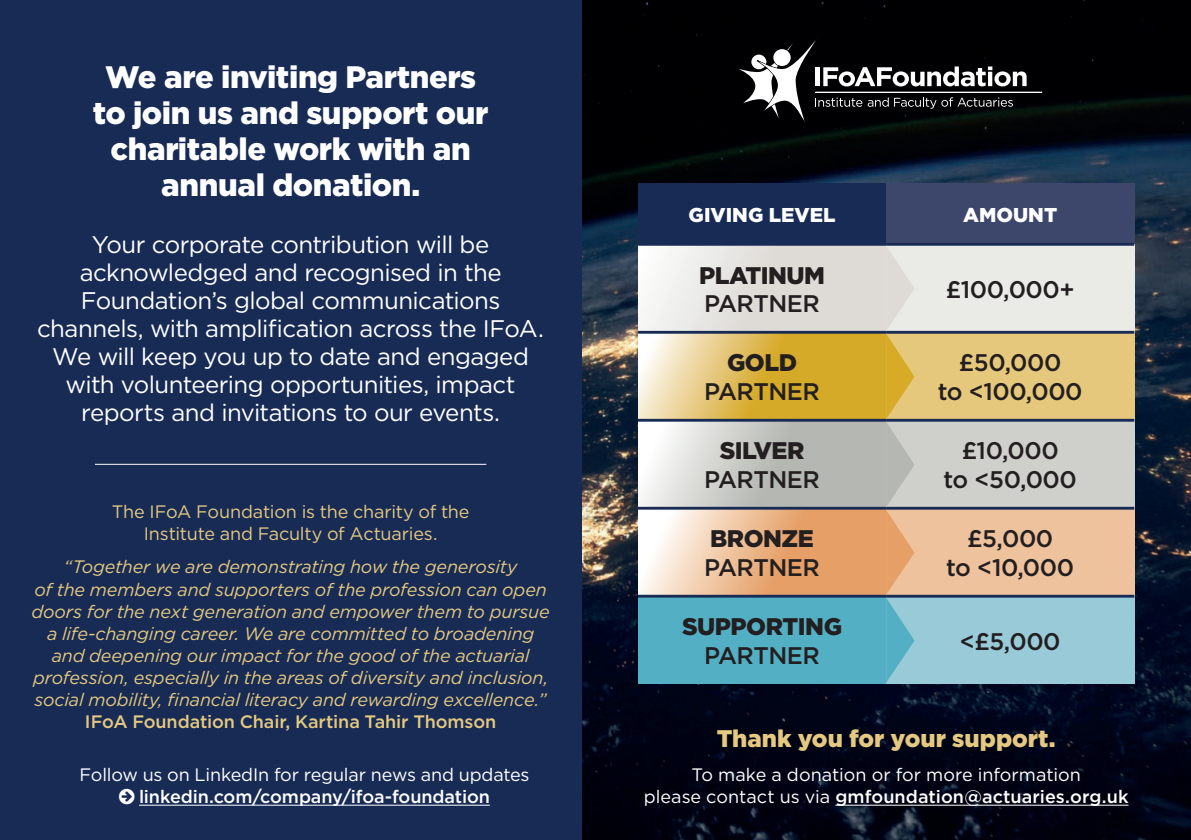
<style>
.page{position:relative;width:1191px;height:840px;background:#fff}
.page>*{position:absolute;margin:0;border:0;box-sizing:border-box;transform-origin:0 0}
.t1{font:900 31px/36px "Gotham";letter-spacing:-.015em;color:#fff;text-align:center}
.t2{font:24px/28px "Gotham";letter-spacing:-.025em;color:#fff;text-align:center}
.t3{font:500 24px/28.8px "Gotham";letter-spacing:-.02em;color:#231f20;text-align:center}
.t4{font:900 24px "Gotham";letter-spacing:-.02em;color:#231f20}
.t5{font:900 24px "Gotham";letter-spacing:-.005em;color:#e6c980}
.t6{font:900 20px "Gotham";color:#fff}
.t7{font:italic 18px/22px "Gotham";letter-spacing:-.01em;color:#e6c980;text-align:center}
.t8{font:18px/22px "Gotham";letter-spacing:-.005em;color:#fff;text-align:center}
.t9{font:18px/22px "Gotham";letter-spacing:-.01em;color:#e6c980;text-align:center}
.t10{font:500 18px "Gotham";letter-spacing:-.01em;color:#e6c980}
.t11{font:500 18px "Gotham";letter-spacing:-.01em;color:#fff}
.s1{font-weight:500}
</style>
<div class="page">
<img style="left:581px;top:0;width:610px;height:839px">
<div style="left:0;top:0;width:581px;height:839px;background:#172b55"></div>
<hr style="left:835px;top:804px;width:293px;height:1px;background:#fff">
<hr style="left:581px;top:148px;width:1px;height:439px;background:#172b55">
<hr style="left:815px;top:92px;width:227px;height:1px;background:#fff">
<svg style="left:737px;top:36px;width:289px;height:87px;background:#2f3031"></svg>
<hr style="left:139px;top:804px;width:351px;height:1px;background:#fff">
<hr style="left:95px;top:463px;width:391px;height:1px;background:#fff">
<div style="left:638px;top:183px;width:248px;height:61px;background:#172b55"></div>
<div style="left:886px;top:183px;width:248px;height:61px;background:#3d466b"></div>
<div style="left:638px;top:244px;width:248px;height:88px;background:linear-gradient(to right,#f2f2f1,#d7d3cd)"></div>
<div style="left:886px;top:244px;width:248px;height:88px;background:#eaeae7"></div>
<svg style="left:638px;top:333px;width:248px;height:85px;background:#debc5e"></svg>
<div style="left:886px;top:332px;width:248px;height:88px;background:#e6c87d"></div>
<svg style="left:638px;top:421px;width:248px;height:85px;background:#c7c9c6"></svg>
<div style="left:886px;top:420px;width:248px;height:88px;background:#cfcfcc"></div>
<svg style="left:638px;top:509px;width:248px;height:85px;background:#ebbc95"></svg>
<div style="left:886px;top:508px;width:248px;height:88px;background:#eec29c"></div>
<div style="left:638px;top:596px;width:248px;height:87px;background:#53b0c4"></div>
<div style="left:886px;top:596px;width:248px;height:87px;background:#99cad8"></div>
<hr style="left:638px;top:243px;width:248px;height:2px;background:#172b55">
<hr style="left:886px;top:243px;width:248px;height:2px;background:#172b55">
<hr style="left:638px;top:331px;width:248px;height:2px;background:#172b55">
<hr style="left:886px;top:331px;width:248px;height:2px;background:#172b55">
<hr style="left:638px;top:418px;width:248px;height:3px;background:#172b55">
<hr style="left:886px;top:418px;width:248px;height:3px;background:#172b55">
<hr style="left:638px;top:506px;width:248px;height:3px;background:#172b55">
<hr style="left:886px;top:506px;width:248px;height:3px;background:#172b55">
<hr style="left:638px;top:594px;width:248px;height:3px;background:#172b55">
<hr style="left:886px;top:594px;width:248px;height:3px;background:#172b55">
<svg style="left:886px;top:245px;width:28px;height:437px"></svg>
<h1 class="t1" style="left:93px;top:59px;width:397px">We are inviting Partners to join us and support our charitable work with an annual donation.</h1>
<p class="t2" style="left:37px;top:229px;width:508px">Your corporate contribution will be acknowledged and recognised in the Foundation’s global communications channels, with amplification across the IFoA.<br>We will keep you up to date and engaged with volunteering opportunities, impact reports and invitations to our events.</p>
<p class="t9" style="left:112px;top:500px;width:359px">The IFoA Foundation is the charity of the<br>Institute and Faculty of Actuaries.</p>
<p class="t7" style="left:32px;top:555px;width:519px">“Together we are demonstrating how the generosity<br>of the members and supporters of the profession can open doors for the next generation and empower them to pursue a life-changing career. We are committed to broadening and deepening our impact for the good of the actuarial profession, especially in the areas of diversity and inclusion, social mobility, financial literacy and rewarding excellence.”</p>
<p class="t10" style="left:85px;top:709px;width:413px">IFoA Foundation Chair, Kartina Tahir Thomson</p>
<p class="t8" style="left:80px;top:763px;width:451px">Follow us on LinkedIn for regular news and updates</p>
<p class="t11" style="left:139px;top:784px;width:352px">linkedin.com/company/ifoa-foundation</p>
<p class="t6" style="left:688px;top:201px;width:148px">GIVING LEVEL</p>
<p class="t6" style="left:963px;top:201px;width:95px">AMOUNT</p>
<h2 class="t4" style="left:699px;top:258px;width:128px">PLATINUM</h2>
<h2 class="t3" style="left:704px;top:289px;width:117px">PARTNER</h2>
<h2 class="t4" style="left:727px;top:346px;width:72px">GOLD</h2>
<h2 class="t3" style="left:704px;top:377px;width:117px">PARTNER</h2>
<h2 class="t4" style="left:719px;top:434px;width:86px">SILVER</h2>
<h2 class="t3" style="left:704px;top:465px;width:117px">PARTNER</h2>
<h2 class="t4" style="left:710px;top:522px;width:105px">BRONZE</h2>
<h2 class="t3" style="left:704px;top:552px;width:117px">PARTNER</h2>
<h2 class="t4" style="left:682px;top:610px;width:162px">SUPPORTING</h2>
<h2 class="t3" style="left:704px;top:640px;width:117px">PARTNER</h2>
<h2 class="t3" style="left:945px;top:274px;width:130px">£100,000+</h2>
<h2 class="t3" style="left:937px;top:348px;width:146px">£50,000<br>to &lt;100,000</h2>
<h2 class="t3" style="left:943px;top:436px;width:135px">£10,000<br>to &lt;50,000</h2>
<h2 class="t3" style="left:946px;top:524px;width:129px">£5,000<br>to &lt;10,000</h2>
<h2 class="t3" style="left:959px;top:626px;width:102px">&lt;£5,000</h2>
<h2 class="t5" style="left:716px;top:721px;width:340px">Thank you for your support.</h2>
<p class="t8" style="left:644px;top:763px;width:486px">To make a donation or for more information<br>please contact us via <span class="s1">gmfoundation@actuaries.org.uk</span></p>
</div>
